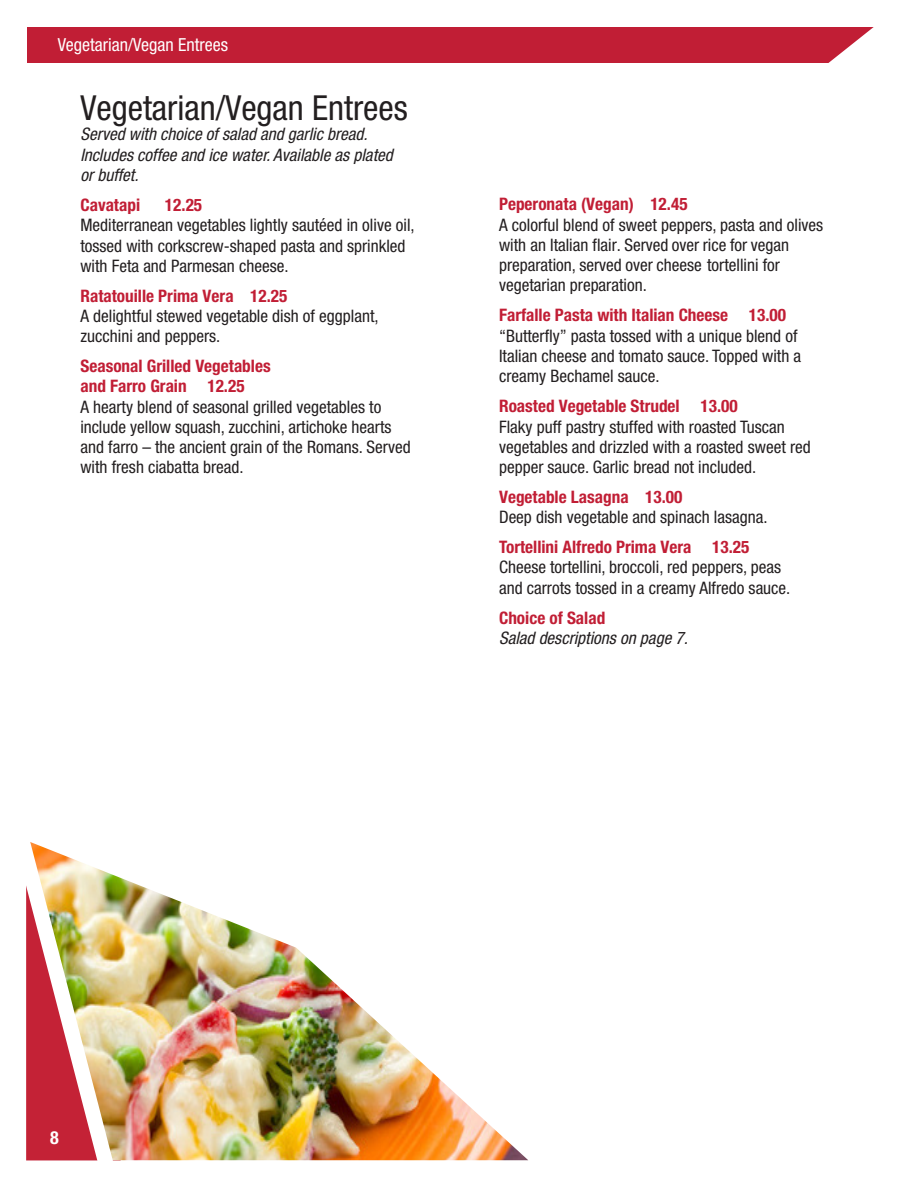
<style>
.page{position:relative;width:918px;height:1188px;background:#fff}
.page>*{position:absolute;margin:0;border:0;box-sizing:border-box;transform-origin:0 0}
.t1{font:condensed 34.5px "Helvetica Neue LT Std";color:#231f20}
.t2{font:condensed 18px "Helvetica Neue LT Std";color:#fff}
.t3{font:700 condensed 18px "Helvetica Neue LT Std";color:#fff}
.t4{font:condensed 17.25px/20.2px "Helvetica Neue LT Std";color:#231f20}
.t5{font:italic condensed 17.25px/20.2px "Helvetica Neue LT Std";color:#231f20}
.t6{font:700 condensed 17.25px "Helvetica Neue LT Std";color:#c11e35}
.s1{font-weight:700;color:#c11e35}
.s2{font-weight:700;font-style:normal;color:#c11e35}
</style>
<div class="page">
<div style="left:27px;top:27px;width:864px;height:36px;background:#c11e35"></div>
<img style="left:130px;top:881px;width:398px;height:279px">
<img style="left:26px;top:842px;width:104px;height:319px">
<svg style="left:828px;top:27px;width:63px;height:36px"></svg>
<p class="t2" style="left:58px;top:34px;width:172px">Vegetarian/Vegan Entrees</p>
<p class="t1" style="left:80px;top:88px;width:329px">Vegetarian/Vegan Entrees</p>
<p class="t5" style="left:80px;top:125px;width:314px">Served with choice of salad and garlic bread.<br>Includes coffee and ice water. Available as plated or buffet.</p>
<p class="t6" style="left:80px;top:194px;width:61px">Cavatapi</p>
<p class="t4" style="left:80px;top:195px;width:336px;text-indent:85px"><span class="s1">12.25<br></span>Mediterranean vegetables lightly sautéed in olive oil, tossed with corkscrew-shaped pasta and sprinkled with Feta and Parmesan cheese.</p>
<p class="t4" style="left:80px;top:285px;width:300px"><span class="s1">Ratatouille Prima Vera 12.25<br></span>A delightful stewed vegetable dish of eggplant, zucchini and peppers.</p>
<p class="t4" style="left:80px;top:356px;width:332px"><span class="s1">Seasonal Grilled Vegetables<br>and Farro Grain 12.25<br></span>A hearty blend of seasonal grilled vegetables to include yellow squash, zucchini, artichoke hearts and farro – the ancient grain of the Romans. Served with fresh ciabatta bread.</p>
<p class="t4" style="left:499px;top:194px;width:326px"><span class="s1">Peperonata (Vegan) 12.45<br></span>A colorful blend of sweet peppers, pasta and olives with an Italian flair. Served over rice for vegan preparation, served over cheese tortellini for vegetarian preparation.</p>
<p class="t4" style="left:499px;top:305px;width:304px"><span class="s1">Farfalle Pasta with Italian Cheese 13.00 </span>“Butterfly” pasta tossed with a unique blend of Italian cheese and tomato sauce. Topped with a creamy Bechamel sauce.</p>
<p class="t4" style="left:499px;top:396px;width:313px"><span class="s1">Roasted Vegetable Strudel 13.00<br></span>Flaky puff pastry stuffed with roasted Tuscan vegetables and drizzled with a roasted sweet red pepper sauce. Garlic bread not included.</p>
<p class="t4" style="left:499px;top:487px;width:270px"><span class="s1">Vegetable Lasagna 13.00<br></span>Deep dish vegetable and spinach lasagna.</p>
<p class="t4" style="left:499px;top:537px;width:293px"><span class="s1">Tortellini Alfredo Prima Vera 13.25<br></span>Cheese tortellini, broccoli, red peppers, peas and carrots tossed in a creamy Alfredo sauce.</p>
<p class="t5" style="left:499px;top:608px;width:190px"><span class="s2">Choice of Salad<br></span>Salad descriptions on page 7.</p>
<p class="t3" style="left:50px;top:1127px;width:10px">8</p>
</div>
